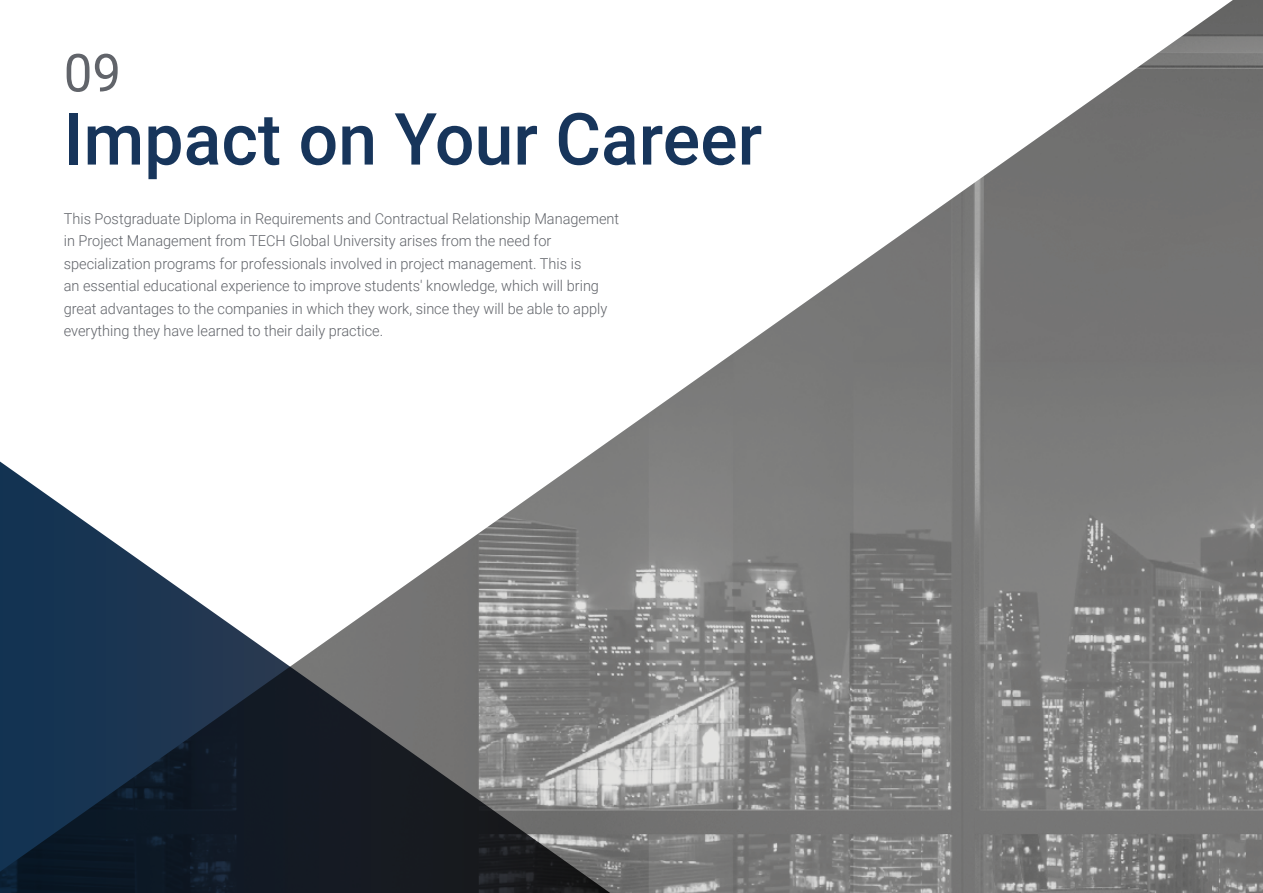
<style>
.page{position:relative;width:1263px;height:893px;background:#fff}
.page>*{position:absolute;margin:0;border:0;box-sizing:border-box;transform-origin:0 0}
.t1{font:500 72px "Roboto";color:#17355b}
.t2{font:52.5px "Roboto";color:#61646a}
.t3{font:300 15px/22.5px "Roboto";color:#61646a}
</style>
<div class="page">
<img style="left:602px;top:0;width:661px;height:893px">
<svg style="left:0;top:446px;width:640px;height:447px"></svg>
<h2 class="t2" style="left:64px;top:36px;width:59px">09</h2>
<h1 class="t1" style="left:64px;top:89px;width:700px">Impact on Your Career</h1>
<p class="t3" style="left:64px;top:207px;width:557px">This Postgraduate Diploma in Requirements and Contractual Relationship Management in Project Management from TECH Global University arises from the need for specialization programs for professionals involved in project management. This is<br>an essential educational experience to improve students' knowledge, which will bring great advantages to the companies in which they work, since they will be able to apply everything they have learned to their daily practice.</p>
</div>
